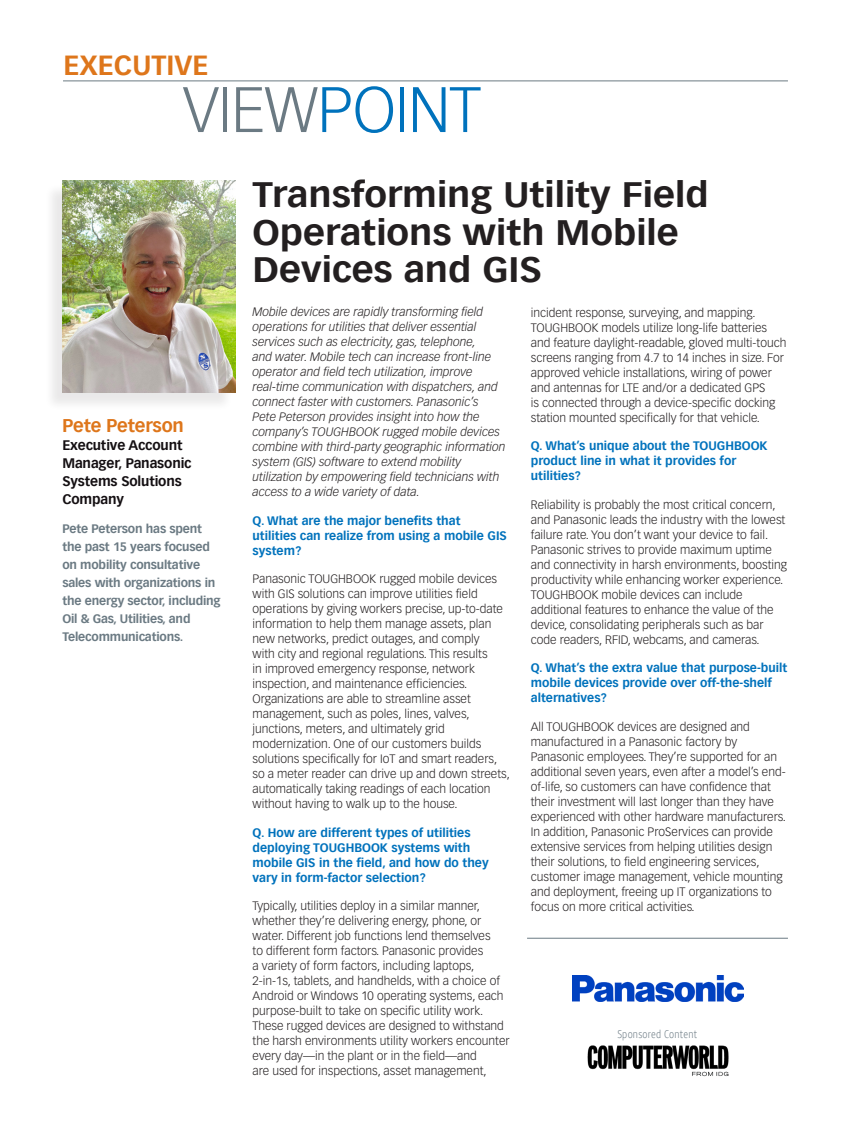
<style>
.page{position:relative;width:851px;height:1134px;background:#fff}
.page>*{position:absolute;margin:0;border:0;box-sizing:border-box;transform-origin:0 0}
.t1{font:300 63px "Vectora LH";letter-spacing:-.015em;color:#0072bc}
.Intro{font:700 34.5px/37.5px "Vectora LH";color:#231f20;scale:1.07 1}
.t2{font:700 27px "Vectora LH";color:#de761b}
.Name_Title{font:700 18px "Vectora LH";letter-spacing:-.01em;color:#de761b}
.Name_Title-2{font:700 13.5px/18px "Vectora LH";letter-spacing:-.01em;color:#140f12}
.Answer{font:300 12px/15px "Vectora LH";color:#231f20}
.Answer-2{font:italic 300 12px/15px "Vectora LH";color:#231f20}
.Question{font:700 12px/15px "Vectora LH";color:#0072bc}
.Short_BIo{font:700 12px/18px "Vectora LH";letter-spacing:-.015em;color:#6b7a83}
.Answer-3{font:700 12px/15px "Vectora LH";color:#0072bc}
.Question-2{font:300 11.1px "ATT Aleck Cd";letter-spacing:.02em;color:#6b7a83}
.s1{color:#6b7a83}
</style>
<div class="page">
<hr style="left:63px;top:81px;width:725px;height:1px;background:#6b7a83">
<hr style="left:527px;top:938px;width:261px;height:1px;background:#6b7a83">
<div style="left:44px;top:184px;width:189px;height:227px;background:#231f20;opacity:.1"></div>
<img style="left:62px;top:181px;width:173px;height:211px">
<img style="left:572px;top:975px;width:171px;height:26px">
<img style="left:587px;top:1045px;width:142px;height:32px">
<p class="t2" style="left:63px;top:49px;width:147px">EXECUTIVE</p>
<p class="t1" style="left:183px;top:73px;width:299px"><span class="s1">VIEW</span>POINT</p>
<p class="Name_Title" style="left:62px;top:414px;width:123px">Pete Peterson</p>
<p class="Name_Title-2" style="left:62px;top:436px;width:131px">Executive Account<br>Manager, Panasonic<br>Systems Solutions<br>Company</p>
<p class="Short_BIo" style="left:62px;top:520px;width:160px">Pete Peterson has spent the past 15 years focused on mobility consultative sales with organizations in the energy sector, including<br>Oil &amp; Gas, Utilities, and<br>Telecommunications.</p>
<p class="Intro" style="left:252px;top:176px;width:427px">Transforming Utility Field<br>Operations with Mobile<br>Devices and GIS</p>
<p class="Answer-2" style="left:252px;top:305px;width:254px">Mobile devices are rapidly transforming field operations for utilities that deliver essential services such as electricity, gas, telephone,<br>and water. Mobile tech can increase front-line operator and field tech utilization, improve real-time communication with dispatchers, and connect faster with customers. Panasonic’s<br>Pete Peterson provides insight into how the company’s TOUGHBOOK rugged mobile devices combine with third-party geographic information system (GIS) software to extend mobility utilization by empowering field technicians with access to a wide variety of data.</p>
<p class="Question" style="left:252px;top:513px;width:256px">Q. What are the major benefits that utilities can realize from using a mobile GIS system?</p>
<p class="Answer" style="left:252px;top:572px;width:259px">Panasonic TOUGHBOOK rugged mobile devices with GIS solutions can improve utilities field operations by giving workers precise, up-to-date information to help them manage assets, plan new networks, predict outages, and comply<br>with city and regional regulations. This results<br>in improved emergency response, network inspection, and maintenance efficiencies.<br>Organizations are able to streamline asset management, such as poles, lines, valves, junctions, meters, and ultimately grid modernization. One of our customers builds solutions specifically for IoT and smart readers, so a meter reader can drive up and down streets, automatically taking readings of each location without having to walk up to the house.</p>
<p class="Question" style="left:252px;top:825px;width:238px">Q. How are different types of utilities deploying TOUGHBOOK systems with mobile GIS in the field, and how do they vary in form-factor selection?</p>
<p class="Answer" style="left:252px;top:899px;width:259px">Typically, utilities deploy in a similar manner, whether they’re delivering energy, phone, or water. Different job functions lend themselves<br>to different form factors. Panasonic provides<br>a variety of form factors, including laptops, 2-in-1s, tablets, and handhelds, with a choice of Android or Windows 10 operating systems, each purpose-built to take on specific utility work.<br>These rugged devices are designed to withstand the harsh environments utility workers encounter every day—in the plant or in the field—and<br>are used for inspections, asset management,</p>
<p class="Answer" style="left:530px;top:305px;width:257px">incident response, surveying, and mapping.<br>TOUGHBOOK models utilize long-life batteries and feature daylight-readable, gloved multi-touch screens ranging from 4.7 to 14 inches in size. For approved vehicle installations, wiring of power and antennas for LTE and/or a dedicated GPS<br>is connected through a device-specific docking station mounted specifically for that vehicle.</p>
<p class="Answer-3" style="left:530px;top:438px;width:238px">Q. What’s unique about the TOUGHBOOK product line in what it provides for utilities?</p>
<p class="Answer" style="left:530px;top:497px;width:258px">Reliability is probably the most critical concern, and Panasonic leads the industry with the lowest failure rate. You don’t want your device to fail.<br>Panasonic strives to provide maximum uptime and connectivity in harsh environments, boosting productivity while enhancing worker experience.<br>TOUGHBOOK mobile devices can include additional features to enhance the value of the device, consolidating peripherals such as bar code readers, RFID, webcams, and cameras.</p>
<p class="Question" style="left:530px;top:660px;width:258px">Q. What’s the extra value that purpose-built mobile devices provide over off-the-shelf alternatives?</p>
<p class="Answer" style="left:530px;top:719px;width:257px">All TOUGHBOOK devices are designed and manufactured in a Panasonic factory by Panasonic employees. They’re supported for an additional seven years, even after a model’s end&shy;of-life, so customers can have confidence that their investment will last longer than they have experienced with other hardware manufacturers.<br>In addition, Panasonic ProServices can provide extensive services from helping utilities design their solutions, to field engineering services, customer image management, vehicle mounting and deployment, freeing up IT organizations to focus on more critical activities.</p>
<p class="Question-2" style="left:617px;top:1027px;width:82px">Sponsored Content</p>
</div>
